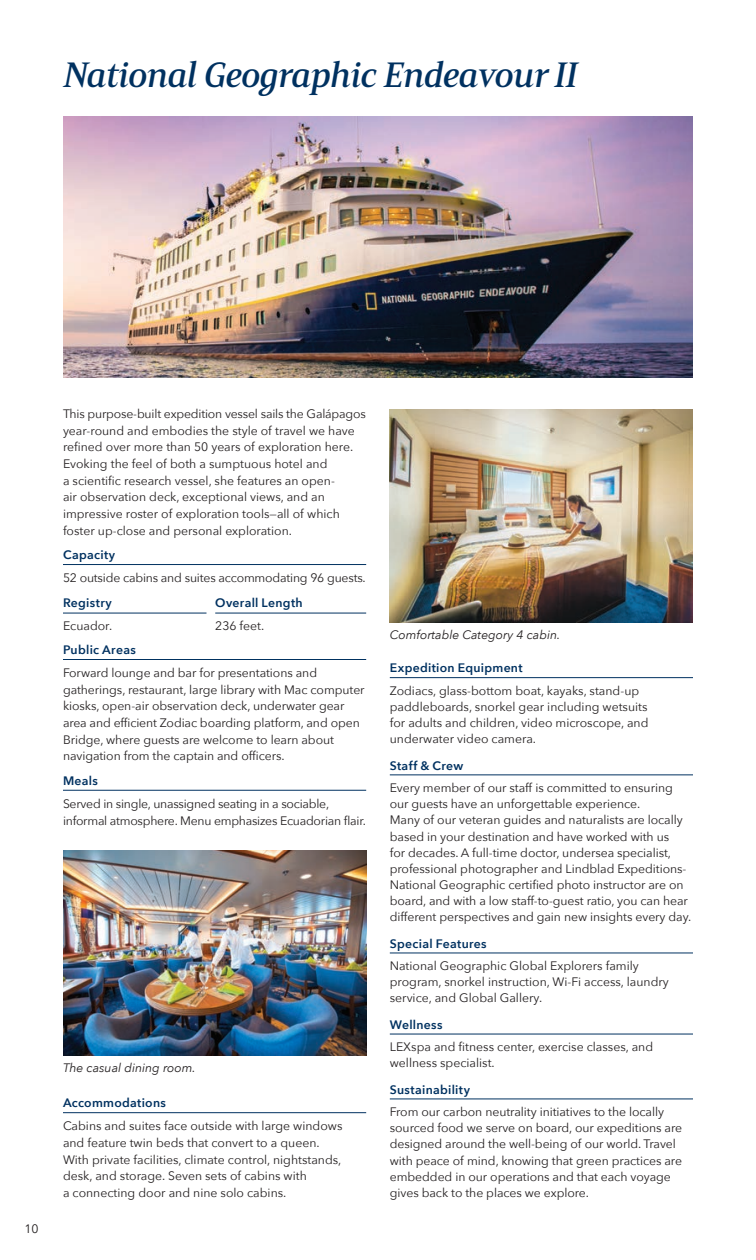
<style>
.page{position:relative;width:756px;height:1260px;background:#fff}
.page>*{position:absolute;margin:0;border:0;box-sizing:border-box;transform-origin:0 0}
.General_-_Headline_2{font:35px "Mandrelex Nor Dem It";letter-spacing:-.02em;color:#003160}
.Profile_-_Body_-_Small{font:12.25px/16.1px "Avenir Next";letter-spacing:-.005em;color:#231f20}
.Profile_-_Title_Underlined_-_Avenir_-_Sm{font:600 12.25px "Avenir Next";letter-spacing:.025em;color:#003160}
.General_-_Photo_Caption_-_Small{font:italic 12.25px "Avenir Next";color:#231f20}
</style>
<div class="page">
<hr style="left:63px;top:564px;width:303px;height:1px;background:#003160">
<hr style="left:63px;top:613px;width:143px;height:1px;background:#003160">
<hr style="left:215px;top:613px;width:151px;height:1px;background:#003160">
<hr style="left:63px;top:659px;width:303px;height:1px;background:#003160">
<hr style="left:63px;top:790px;width:303px;height:1px;background:#003160">
<hr style="left:63px;top:1112px;width:303px;height:1px;background:#003160">
<hr style="left:390px;top:677px;width:303px;height:1px;background:#003160">
<hr style="left:390px;top:775px;width:303px;height:1px;background:#003160">
<hr style="left:390px;top:953px;width:303px;height:1px;background:#003160">
<hr style="left:390px;top:1034px;width:303px;height:1px;background:#003160">
<hr style="left:390px;top:1099px;width:303px;height:1px;background:#003160">
<img style="left:63px;top:117px;width:630px;height:261px">
<img style="left:63px;top:851px;width:303px;height:205px">
<img style="left:390px;top:410px;width:303px;height:212px">
<p class="General_-_Headline_2" style="left:63px;top:55px;width:516px">National Geographic Endeavour II</p>
<p class="Profile_-_Body_-_Small" style="left:24px;top:1220px;width:16px">10</p>
<p class="Profile_-_Body_-_Small" style="left:63px;top:405px;width:304px;line-height:16.6px">This purpose-built expedition vessel sails the Galápagos year-round and embodies the style of travel we have refined over more than 50 years of exploration here.<br>Evoking the feel of both a sumptuous hotel and<br>a scientific research vessel, she features an open-<br>air observation deck, exceptional views, and an impressive roster of exploration tools—all of which foster up-close and personal exploration.</p>
<p class="Profile_-_Title_Underlined_-_Avenir_-_Sm" style="left:63px;top:544px;width:54px">Capacity</p>
<p class="Profile_-_Body_-_Small" style="left:63px;top:569px;width:304px">52 outside cabins and suites accommodating 96 guests.</p>
<p class="Profile_-_Title_Underlined_-_Avenir_-_Sm" style="left:63px;top:592px;width:50px">Registry</p>
<p class="Profile_-_Title_Underlined_-_Avenir_-_Sm" style="left:215px;top:592px;width:89px">Overall Length</p>
<p class="Profile_-_Body_-_Small" style="left:63px;top:617px;width:51px">Ecuador.</p>
<p class="Profile_-_Body_-_Small" style="left:215px;top:617px;width:51px">236 feet.</p>
<p class="Profile_-_Title_Underlined_-_Avenir_-_Sm" style="left:63px;top:639px;width:74px">Public Areas</p>
<p class="Profile_-_Body_-_Small" style="left:63px;top:664px;width:303px;line-height:16.6px">Forward lounge and bar for presentations and gatherings, restaurant, large library with Mac computer kiosks, open-air observation deck, underwater gear area and efficient Zodiac boarding platform, and open Bridge, where guests are welcome to learn about navigation from the captain and officers.</p>
<p class="Profile_-_Title_Underlined_-_Avenir_-_Sm" style="left:63px;top:770px;width:36px">Meals</p>
<p class="Profile_-_Body_-_Small" style="left:63px;top:795px;width:305px;line-height:16.6px">Served in single, unassigned seating in a sociable, informal atmosphere. Menu emphasizes Ecuadorian flair.</p>
<p class="General_-_Photo_Caption_-_Small" style="left:63px;top:1057px;width:134px">The casual dining room.</p>
<p class="Profile_-_Title_Underlined_-_Avenir_-_Sm" style="left:63px;top:1093px;width:104px">Accommodations</p>
<p class="Profile_-_Body_-_Small" style="left:63px;top:1117px;width:281px;line-height:16.6px">Cabins and suites face outside with large windows and feature twin beds that convert to a queen.<br>With private facilities, climate control, nightstands, desk, and storage. Seven sets of cabins with<br>a connecting door and nine solo cabins.</p>
<p class="General_-_Photo_Caption_-_Small" style="left:390px;top:624px;width:172px">Comfortable Category 4 cabin.</p>
<p class="Profile_-_Title_Underlined_-_Avenir_-_Sm" style="left:390px;top:658px;width:134px">Expedition Equipment</p>
<p class="Profile_-_Body_-_Small" style="left:390px;top:682px;width:260px">Zodiacs, glass-bottom boat, kayaks, stand-up paddleboards, snorkel gear including wetsuits for adults and children, video microscope, and underwater video camera.</p>
<p class="Profile_-_Title_Underlined_-_Avenir_-_Sm" style="left:390px;top:755px;width:75px">Staff &amp; Crew</p>
<p class="Profile_-_Body_-_Small" style="left:390px;top:779px;width:303px">Every member of our staff is committed to ensuring our guests have an unforgettable experience.<br>Many of our veteran guides and naturalists are locally based in your destination and have worked with us<br>for decades. A full-time doctor, undersea specialist, professional photographer and Lindblad Expeditions-National Geographic certified photo instructor are on board, and with a low staff-to-guest ratio, you can hear different perspectives and gain new insights every day.</p>
<p class="Profile_-_Title_Underlined_-_Avenir_-_Sm" style="left:390px;top:933px;width:98px">Special Features</p>
<p class="Profile_-_Body_-_Small" style="left:390px;top:957px;width:281px">National Geographic Global Explorers family program, snorkel instruction, Wi-Fi access, laundry service, and Global Gallery.</p>
<p class="Profile_-_Title_Underlined_-_Avenir_-_Sm" style="left:390px;top:1014px;width:54px">Wellness</p>
<p class="Profile_-_Body_-_Small" style="left:390px;top:1038px;width:265px">LEXspa and fitness center, exercise classes, and wellness specialist.</p>
<p class="Profile_-_Title_Underlined_-_Avenir_-_Sm" style="left:390px;top:1079px;width:82px">Sustainability</p>
<p class="Profile_-_Body_-_Small" style="left:390px;top:1103px;width:294px">From our carbon neutrality initiatives to the locally sourced food we serve on board, our expeditions are designed around the well-being of our world. Travel with peace of mind, knowing that green practices are embedded in our operations and that each voyage gives back to the places we explore.</p>
</div>
